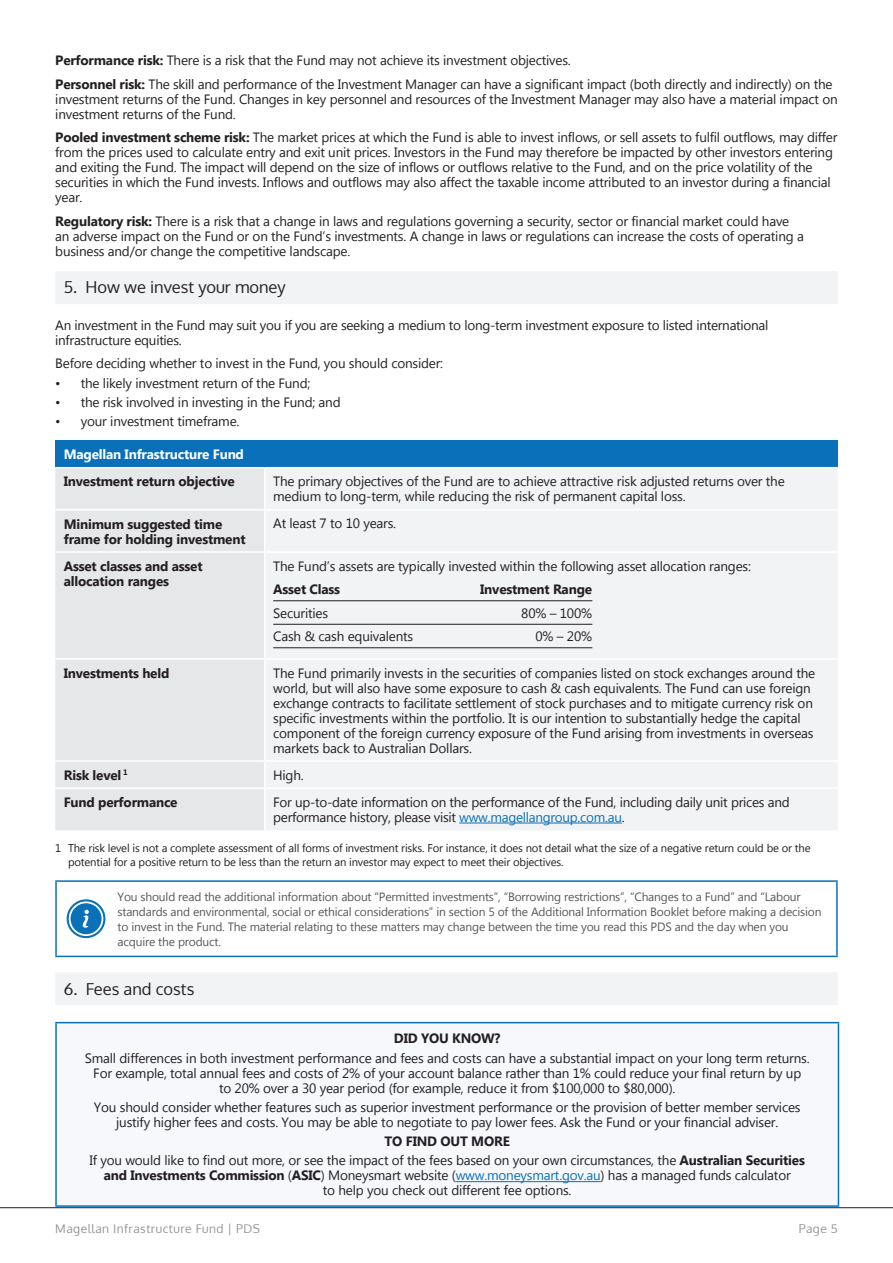
<style>
.page{position:relative;width:893px;height:1263px;background:#fff}
.page>*{position:absolute;margin:0;border:0;box-sizing:border-box;transform-origin:0 0}
.H1_Large_Heading{font:16.5px "Oxygen";color:#231f20}
.Body_Text{font:13.5px/15px "Microsoft New Tai Lue";letter-spacing:-.015em;color:#231f20}
.Body_Text-2{font:700 13.5px/15px "Microsoft New Tai Lue";letter-spacing:-.015em;color:#231f20}
.Indent__6{font:13.5px "Microsoft New Tai Lue";letter-spacing:-.015em;color:#231f20}
.Body_Text-3{font:700 13.5px "Microsoft New Tai Lue";letter-spacing:-.015em;color:#fff}
.H2_Bold_Black{font:700 13.5px "Microsoft New Tai Lue";letter-spacing:-.015em;color:#231f20}
.Info_Panel{font:12px/15px "Microsoft New Tai Lue";letter-spacing:-.015em;color:#57585a}
.t1{font:12px "Oxygen";letter-spacing:.04em;color:#939598}
.Footmotes__2{font:11.25px/13.5px "Microsoft New Tai Lue";letter-spacing:-.015em;color:#231f20}
.s1{font-weight:700}
.s2{color:#0970b9}
</style>
<div class="page">
<hr style="left:0;top:1207px;width:893px;height:1px;background:#231f20">
<div style="left:55px;top:271px;width:783px;height:33px;background:#f2f3f4"></div>
<div style="left:55px;top:972px;width:783px;height:33px;background:#f2f3f4"></div>
<div style="left:55px;top:440px;width:783px;height:28px;background:#0970b9"></div>
<div style="left:55px;top:468px;width:209px;height:362px;background:#e6e7e9"></div>
<div style="left:266px;top:469px;width:571px;height:361px;background:#f2f3f4"></div>
<hr style="left:55px;top:467px;width:210px;height:1px;background:#fff">
<hr style="left:265px;top:467px;width:573px;height:1px;background:#fff">
<hr style="left:55px;top:509px;width:210px;height:2px;background:#fff">
<hr style="left:265px;top:509px;width:573px;height:2px;background:#fff">
<hr style="left:55px;top:551px;width:210px;height:2px;background:#fff">
<hr style="left:265px;top:551px;width:573px;height:2px;background:#fff">
<hr style="left:55px;top:658px;width:210px;height:2px;background:#fff">
<hr style="left:265px;top:658px;width:573px;height:2px;background:#fff">
<hr style="left:55px;top:760px;width:210px;height:2px;background:#fff">
<hr style="left:265px;top:760px;width:573px;height:2px;background:#fff">
<hr style="left:55px;top:787px;width:210px;height:2px;background:#fff">
<hr style="left:265px;top:787px;width:573px;height:2px;background:#fff">
<hr style="left:273px;top:600px;width:319px;height:1px;background:#231f20">
<hr style="left:273px;top:624px;width:319px;height:1px;background:#231f20">
<hr style="left:273px;top:647px;width:319px;height:1px;background:#231f20">
<hr style="left:459px;top:823px;width:163px;height:1px;background:#0970b9">
<hr style="left:55px;top:880px;width:52px;height:2px;background:#0970b9">
<hr style="left:55px;top:882px;width:2px;height:74px;background:#0970b9">
<hr style="left:107px;top:880px;width:731px;height:2px;background:#0970b9">
<hr style="left:836px;top:882px;width:2px;height:74px;background:#0970b9">
<hr style="left:55px;top:956px;width:52px;height:1px;background:#0970b9">
<hr style="left:107px;top:956px;width:731px;height:1px;background:#0970b9">
<svg style="left:67px;top:899px;width:38px;height:39px"></svg>
<div style="left:56px;top:1023px;width:782px;height:183px;background:#f6f8fc"></div>
<hr style="left:55px;top:1022px;width:784px;height:1px;background:#0970b9">
<hr style="left:55px;top:1023px;width:2px;height:182px;background:#0970b9">
<hr style="left:838px;top:1023px;width:1px;height:182px;background:#0970b9">
<hr style="left:55px;top:1205px;width:784px;height:2px;background:#0970b9">
<hr style="left:456px;top:1181px;width:145px;height:1px;background:#0970b9">
<p class="Body_Text" style="left:55px;top:54px;width:517px"><span class="s1">Performance risk:</span> There is a risk that the Fund may not achieve its investment objectives.</p>
<p class="Body_Text" style="left:55px;top:78px;width:784px"><span class="s1">Personnel risk:</span> The skill and performance of the Investment Manager can have a significant impact (both directly and indirectly) on the investment returns of the Fund. Changes in key personnel and resources of the Investment Manager may also have a material impact on investment returns of the Fund.</p>
<p class="Body_Text" style="left:55px;top:131px;width:784px"><span class="s1">Pooled investment scheme risk:</span> The market prices at which the Fund is able to invest inflows, or sell assets to fulfil outflows, may differ from the prices used to calculate entry and exit unit prices. Investors in the Fund may therefore be impacted by other investors entering and exiting the Fund. The impact will depend on the size of inflows or outflows relative to the Fund, and on the price volatility of the securities in which the Fund invests. Inflows and outflows may also affect the taxable income attributed to an investor during a financial year.</p>
<p class="Body_Text" style="left:55px;top:215px;width:750px"><span class="s1">Regulatory risk:</span> There is a risk that a change in laws and regulations governing a security, sector or financial market could have an adverse impact on the Fund or on the Fund’s investments. A change in laws or regulations can increase the costs of operating a business and/or change the competitive landscape.</p>
<p class="H1_Large_Heading" style="left:64px;top:276px;width:223px">5. How we invest your money</p>
<p class="Body_Text" style="left:55px;top:319px;width:715px">An investment in the Fund may suit you if you are seeking a medium to long-term investment exposure to listed international infrastructure equities.</p>
<p class="Body_Text" style="left:55px;top:357px;width:389px">Before deciding whether to invest in the Fund, you should consider:</p>
<p class="Indent__6" style="left:55px;top:375px;width:257px">• the likely investment return of the Fund;</p>
<p class="Indent__6" style="left:55px;top:394px;width:287px">• the risk involved in investing in the Fund; and</p>
<p class="Indent__6" style="left:55px;top:413px;width:186px">• your investment timeframe.</p>
<p class="Body_Text-3" style="left:64px;top:447px;width:182px">Magellan Infrastructure Fund</p>
<p class="Body_Text-2" style="left:64px;top:475px;width:173px">Investment return objective</p>
<p class="Body_Text" style="left:273px;top:475px;width:513px">The primary objectives of the Fund are to achieve attractive risk adjusted returns over the medium to long-term, while reducing the risk of permanent capital loss.</p>
<p class="Body_Text-2" style="left:64px;top:517px;width:183px">Minimum suggested time frame for holding investment</p>
<p class="Body_Text" style="left:273px;top:517px;width:124px">At least 7 to 10 years.</p>
<p class="Body_Text-2" style="left:64px;top:559px;width:140px">Asset classes and asset allocation ranges</p>
<p class="Body_Text" style="left:273px;top:559px;width:479px">The Fund’s assets are typically invested within the following asset allocation ranges:</p>
<p class="Body_Text-2" style="left:273px;top:583px;width:69px">Asset Class</p>
<p class="Body_Text-2" style="left:480px;top:583px;width:113px">Investment Range</p>
<p class="Body_Text" style="left:273px;top:606px;width:56px">Securities</p>
<p class="Body_Text" style="left:521px;top:606px;width:72px">80% – 100%</p>
<p class="Body_Text" style="left:273px;top:630px;width:142px">Cash &amp; cash equivalents</p>
<p class="Body_Text" style="left:535px;top:630px;width:58px">0% – 20%</p>
<p class="Body_Text-2" style="left:64px;top:666px;width:107px">Investments held</p>
<p class="Body_Text" style="left:273px;top:666px;width:543px">The Fund primarily invests in the securities of companies listed on stock exchanges around the world, but will also have some exposure to cash &amp; cash equivalents. The Fund can use foreign exchange contracts to facilitate settlement of stock purchases and to mitigate currency risk on specific investments within the portfolio. It is our intention to substantially hedge the capital component of the foreign currency exposure of the Fund arising from investments in overseas markets back to Australian Dollars.</p>
<p class="Body_Text-2" style="left:64px;top:768px;width:66px">Risk level <sup>1</sup></p>
<p class="Body_Text" style="left:273px;top:768px;width:32px">High.</p>
<p class="Body_Text-2" style="left:64px;top:796px;width:115px">Fund performance</p>
<p class="Body_Text" style="left:273px;top:796px;width:518px">For up-to-date information on the performance of the Fund, including daily unit prices and performance history, please visit <span class="s2">www.magellangroup.com.au</span>.</p>
<p class="Footmotes__2" style="left:68px;top:842px;width:744px;text-indent:-13px">1 The risk level is not a complete assessment of all forms of investment risks. For instance, it does not detail what the size of a negative return could be or the potential for a positive return to be less than the return an investor may expect to meet their objectives.</p>
<p class="Info_Panel" style="left:118px;top:890px;width:705px">You should read the additional information about “Permitted investments”, “Borrowing restrictions”, “Changes to a Fund” and “Labour standards and environmental, social or ethical considerations” in section 5 of the Additional Information Booklet before making a decision to invest in the Fund. The material relating to these matters may change between the time you read this PDS and the day when you acquire the product.</p>
<p class="H1_Large_Heading" style="left:64px;top:977px;width:132px">6. Fees and costs</p>
<p class="H2_Bold_Black" style="left:394px;top:1031px;width:108px">DID YOU KNOW?</p>
<p class="Body_Text" style="left:85px;top:1051px;width:726px;text-align:center">Small differences in both investment performance and fees and costs can have a substantial impact on your long term returns.<br>For example, total annual fees and costs of 2% of your account balance rather than 1% could reduce your final return by up<br>to 20% over a 30 year period (for example, reduce it from $100,000 to $80,000).</p>
<p class="Body_Text" style="left:94px;top:1101px;width:708px;text-align:center">You should consider whether features such as superior investment performance or the provision of better member services justify higher fees and costs. You may be able to negotiate to pay lower fees. Ask the Fund or your financial adviser.</p>
<p class="H2_Bold_Black" style="left:385px;top:1134px;width:127px">TO FIND OUT MORE</p>
<p class="Body_Text" style="left:90px;top:1154px;width:717px;text-align:center">If you would like to find out more, or see the impact of the fees based on your own circumstances, the <span class="s1">Australian Securities and Investments Commission</span> (<span class="s1">ASIC</span>) Moneysmart website (<span class="s2">www.moneysmart.gov.au</span>) has a managed funds calculator<br>to help you check out different fee options.</p>
<p class="t1" style="left:55px;top:1221px;width:206px">Magellan Infrastructure Fund | PDS</p>
<p class="t1" style="left:799px;top:1221px;width:40px">Page 5</p>
</div>
